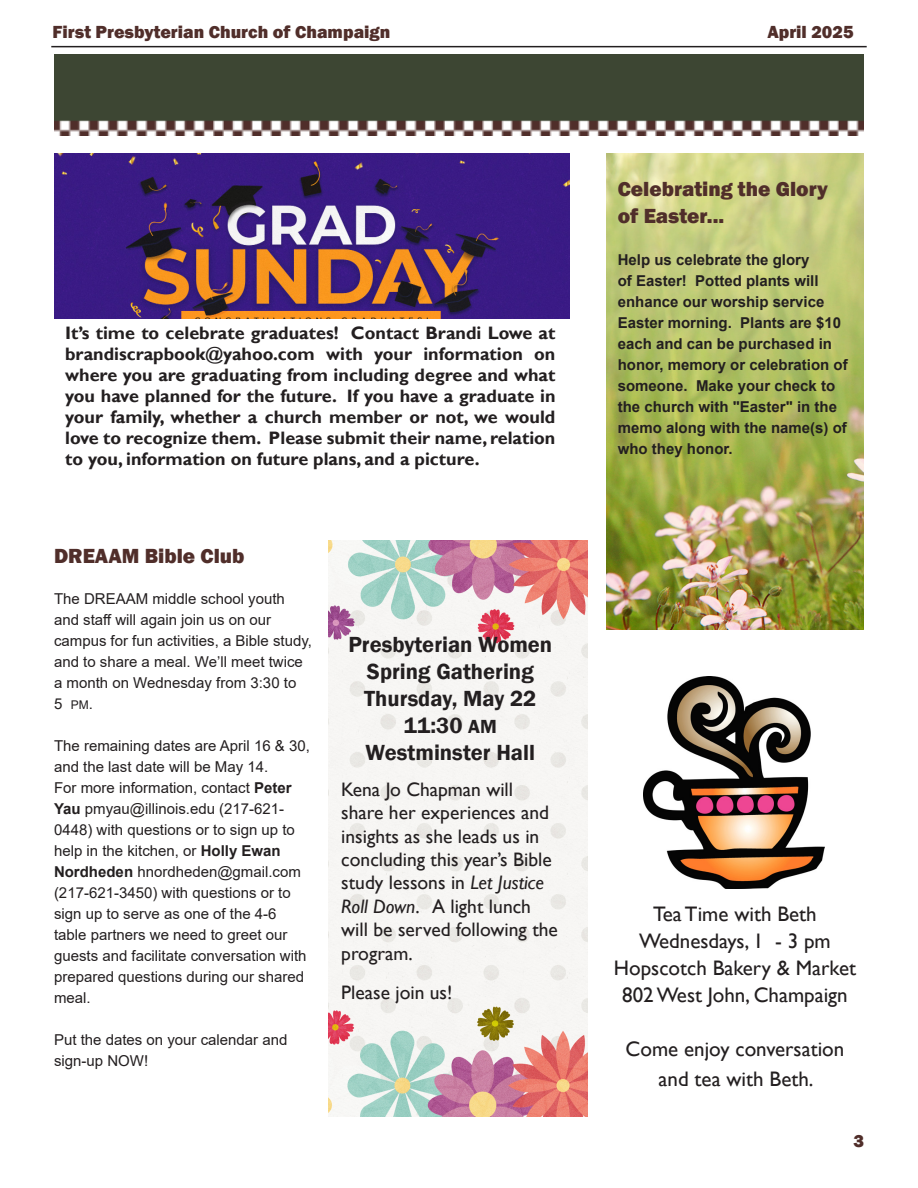
<style>
.page{position:relative;width:918px;height:1188px;background:#fff}
.page>*{position:absolute;margin:0;border:0;box-sizing:border-box;transform-origin:0 0}
.t1{font:600 22.5px/27px "Franklin Gothic";color:#231f20;text-align:center}
.t2{font:21px "Gill Sans";color:#231f20}
.t3{font:800 21px/27px "Franklin Gothic";color:#502e2a}
.t4{font:19.5px/23.4px "Gill Sans";color:#231f20}
.t5{font:700 18px/21px "Gill Sans";color:#231f20;text-align:justify}
.t6{font:800 18px "Franklin Gothic";color:#502e2a}
.t7{font:15px/21px "Arial";color:#231f20}
.t8{font:700 15px/21px "Arial";color:#231f20}
.s1{font-size:12px}
.s2{font-weight:700}
.s3{font-size:19.5px}
.s4{font-style:italic}
</style>
<div class="page">
<hr style="left:51px;top:46px;width:816px;height:1px;background:#231f20">
<img style="left:328px;top:540px;width:260px;height:577px">
<img style="left:606px;top:153px;width:258px;height:476px">
<img style="left:54px;top:54px;width:810px;height:82px">
<img style="left:54px;top:153px;width:516px;height:166px">
<img style="left:644px;top:676px;width:181px;height:212px">
<p class="t6" style="left:53px;top:21px;width:339px">First Presbyterian Church of Champaign</p>
<p class="t6" style="left:767px;top:21px;width:88px">April 2025</p>
<p class="t5" style="left:65px;top:323px;width:492px">It’s time to celebrate graduates! Contact Brandi Lowe at brandiscrapbook@yahoo.com with your information on where you are graduating from including degree and what you have planned for the future. If you have a graduate in your family, whether a church member or not, we would love to recognize them. Please submit their name, relation to you, information on future plans, and a picture.</p>
<p class="t3" style="left:54px;top:543px;width:192px">DREAAM Bible Club</p>
<p class="t7" style="left:54px;top:588px;width:259px">The DREAAM middle school youth and staff will again join us on our campus for fun activities, a Bible study, and to share a meal. We’ll meet twice a month on Wednesday from 3:30 to<br>5 <span class="s1">PM</span>.</p>
<p class="t7" style="left:54px;top:735px;width:257px">The remaining dates are April 16 &amp; 30, and the last date will be May 14.</p>
<p class="t7" style="left:54px;top:777px;width:254px">For more information, contact <span class="s2">Peter Yau</span> pmyau@illinois.edu (217-621- 0448) with questions or to sign up to help in the kitchen, or <span class="s2">Holly Ewan Nordheden</span> hnordheden@gmail.com (217-621-3450) with questions or to sign up to serve as one of the 4-6 table partners we need to greet our guests and facilitate conversation with</p>
<p class="t7" style="left:54px;top:966px;width:252px">prepared questions during our shared meal.</p>
<p class="t7" style="left:54px;top:1029px;width:235px">Put the dates on your calendar and sign-up NOW!</p>
<p class="t1" style="left:348px;top:631px;width:205px">Presbyterian Women<br>Spring Gathering<br>Thursday, May 22</p>
<p class="t1" style="left:366px;top:712px;width:171px">11:30 <span class="s3">AM<br></span>Westminster Hall</p>
<p class="t4" style="left:341px;top:778px;width:218px">Kena Jo Chapman will share her experiences and insights as she leads us in concluding this year’s Bible study lessons in <span class="s4">Let Justice<br>Roll Down</span>. A light lunch will be served following the program.</p>
<p class="t4" style="left:341px;top:981px;width:113px">Please join us!</p>
<p class="t3" style="left:618px;top:176px;width:212px">Celebrating the Glory of Easter...</p>
<p class="t8" style="left:618px;top:250px;width:232px">Help us celebrate the glory<br>of Easter! Potted plants will enhance our worship service<br>Easter morning. Plants are $10 each and can be purchased in honor, memory or celebration of someone. Make your check to the church with "Easter" in the memo along with the name(s) of who they honor.</p>
<p class="t2" style="left:653px;top:901px;width:165px">Tea Time with Beth</p>
<p class="t2" style="left:639px;top:928px;width:193px">Wednesdays, 1 - 3 pm</p>
<p class="t2" style="left:614px;top:955px;width:244px">Hopscotch Bakery &amp; Market</p>
<p class="t2" style="left:622px;top:982px;width:227px">802 West John, Champaign</p>
<p class="t2" style="left:626px;top:1036px;width:220px">Come enjoy conversation</p>
<p class="t2" style="left:659px;top:1066px;width:156px">and tea with Beth.</p>
<p class="t6" style="left:853px;top:1129px;width:12px">3</p>
</div>
